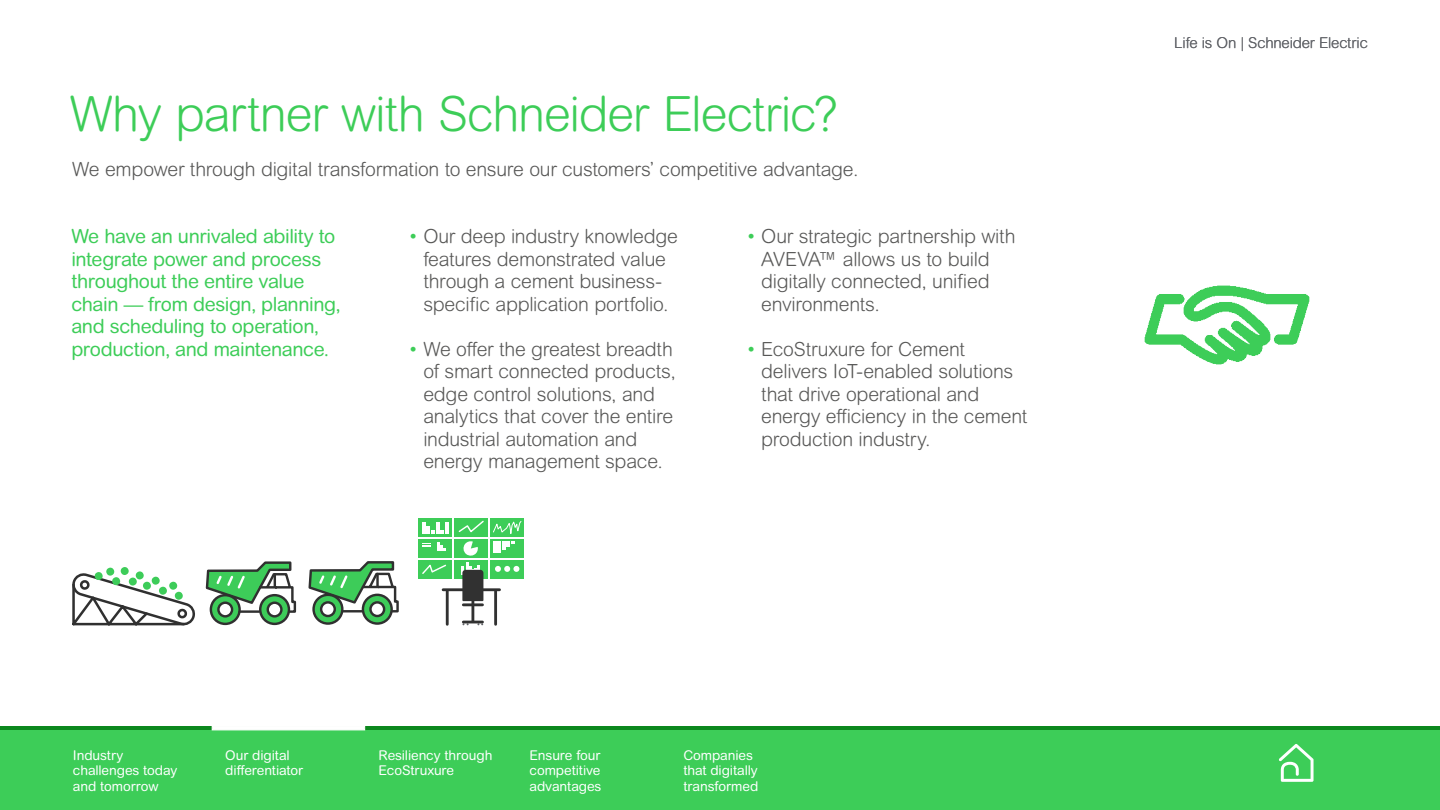
<style>
.page{position:relative;width:1440px;height:810px;background:#fff}
.page>*{position:absolute;margin:0;border:0;box-sizing:border-box;transform-origin:0 0}
.t1{font:300 48.75px "Arial Rounded MT Pro";letter-spacing:-.025em;color:#3dcd58}
.t2{font:300 19.5px/22.5px "Arial Rounded MT Pro";letter-spacing:-.015em;color:#575756}
.t3{font:19.5px/22.5px "Arial Rounded MT Pro";letter-spacing:-.02em;color:#3dcd58}
.t4{font:300 15px "Arial Rounded MT Pro";letter-spacing:-.01em;color:#626469}
.t5{font:13.5px/15.8px "Arial Rounded MT Pro";letter-spacing:-.01em;color:#fff}
.s1{font-weight:400;color:#3dcd58}
</style>
<div class="page">
<div style="left:0;top:726px;width:1440px;height:84px;background:#3dcd58"></div>
<hr style="left:0;top:726px;width:1440px;height:4px;background:#0c881e">
<svg style="left:1279px;top:744px;width:35px;height:38px"></svg>
<svg style="left:212px;top:726px;width:153px;height:4px"></svg>
<svg style="left:72px;top:567px;width:123px;height:59px"></svg>
<svg style="left:211px;top:595px;width:29px;height:29px"></svg>
<div style="left:210px;top:594px;width:31px;height:31px;border:2px solid #303030;border-radius:50%"></div>
<div style="left:217px;top:602px;width:16px;height:16px;border:2px solid #303030;border-radius:50%"></div>
<svg style="left:260px;top:595px;width:29px;height:29px"></svg>
<div style="left:259px;top:594px;width:31px;height:31px;border:2px solid #303030;border-radius:50%"></div>
<div style="left:267px;top:602px;width:16px;height:16px;border:2px solid #303030;border-radius:50%"></div>
<svg style="left:314px;top:595px;width:28px;height:29px"></svg>
<div style="left:312px;top:594px;width:32px;height:31px;border:2px solid #303030;border-radius:50%"></div>
<div style="left:320px;top:601px;width:16px;height:16px;border:2px solid #303030;border-radius:50%"></div>
<svg style="left:363px;top:595px;width:29px;height:29px"></svg>
<div style="left:362px;top:594px;width:31px;height:31px;border:2px solid #303030;border-radius:50%"></div>
<div style="left:369px;top:601px;width:16px;height:16px;border:2px solid #303030;border-radius:50%"></div>
<svg style="left:205px;top:561px;width:194px;height:53px"></svg>
<div style="left:419px;top:518px;width:33px;height:19px;background:#3dcd58"></div>
<div style="left:454px;top:518px;width:34px;height:19px;background:#3dcd58"></div>
<div style="left:490px;top:518px;width:33px;height:19px;background:#3dcd58"></div>
<div style="left:419px;top:539px;width:33px;height:19px;background:#3dcd58"></div>
<div style="left:454px;top:539px;width:34px;height:19px;background:#3dcd58"></div>
<div style="left:490px;top:539px;width:33px;height:19px;background:#3dcd58"></div>
<div style="left:419px;top:560px;width:33px;height:19px;background:#3dcd58"></div>
<div style="left:454px;top:560px;width:34px;height:19px;background:#3dcd58"></div>
<div style="left:490px;top:560px;width:33px;height:19px;background:#3dcd58"></div>
<svg style="left:422px;top:564px;width:24px;height:10px"></svg>
<svg style="left:422px;top:543px;width:8px;height:4px"></svg>
<svg style="left:422px;top:522px;width:27px;height:12px"></svg>
<svg style="left:458px;top:520px;width:26px;height:13px"></svg>
<svg style="left:437px;top:543px;width:8px;height:8px"></svg>
<svg style="left:493px;top:521px;width:29px;height:31px"></svg>
<svg style="left:495px;top:566px;width:24px;height:6px"></svg>
<svg style="left:461px;top:541px;width:24px;height:64px"></svg>
<hr style="left:463px;top:603px;width:19px;height:3px;background:#313131">
<svg style="left:463px;top:620px;width:20px;height:5px"></svg>
<hr style="left:471px;top:595px;width:3px;height:27px;background:#313131">
<hr style="left:446px;top:591px;width:3px;height:33px;background:#313131">
<hr style="left:494px;top:591px;width:3px;height:33px;background:#313131">
<hr style="left:443px;top:588px;width:57px;height:3px;background:#313131">
<img style="left:1144px;top:285px;width:166px;height:80px">
<h1 class="t1" style="left:70px;top:85px;width:770px">Why partner with Schneider Electric?</h1>
<p class="t2" style="left:72px;top:158px;width:788px">We empower through digital transformation to ensure our customers’ competitive advantage.</p>
<p class="t3" style="left:71px;top:226px;width:271px">We have an unrivaled ability to integrate power and process throughout the entire value chain — from design, planning, and scheduling to operation, production, and maintenance.</p>
<p class="t2" style="left:410px;top:226px;width:270px;text-align:center"><span class="s1">•</span> Our deep industry knowledge features demonstrated value through a cement business&shy;specific application portfolio.</p>
<p class="t2" style="left:423px;top:338px;width:254px;text-indent:-13px"><span class="s1">•</span> We offer the greatest breadth of smart connected products, edge control solutions, and analytics that cover the entire industrial automation and energy management space.</p>
<p class="t2" style="left:761px;top:226px;width:256px;text-indent:-13px"><span class="s1">•</span> Our strategic partnership with<br>AVEVA™ allows us to build digitally connected, unified environments.</p>
<p class="t2" style="left:761px;top:338px;width:268px;text-indent:-13px"><span class="s1">•</span> EcoStruxure for Cement delivers IoT-enabled solutions that drive operational and energy efficiency in the cement production industry.</p>
<p class="t5" style="left:73px;top:747px;width:106px">Industry challenges today and tomorrow</p>
<p class="t5" style="left:225px;top:747px;width:79px">Our digital differentiator</p>
<p class="t5" style="left:379px;top:747px;width:115px">Resiliency through<br>EcoStruxure</p>
<p class="t5" style="left:530px;top:747px;width:73px;text-align:justify">Ensure four competitive advantages</p>
<p class="t5" style="left:683px;top:747px;width:76px">Companies that digitally transformed</p>
<p class="t4" style="left:1174px;top:34px;width:195px">Life is On | Schneider Electric</p>
</div>
